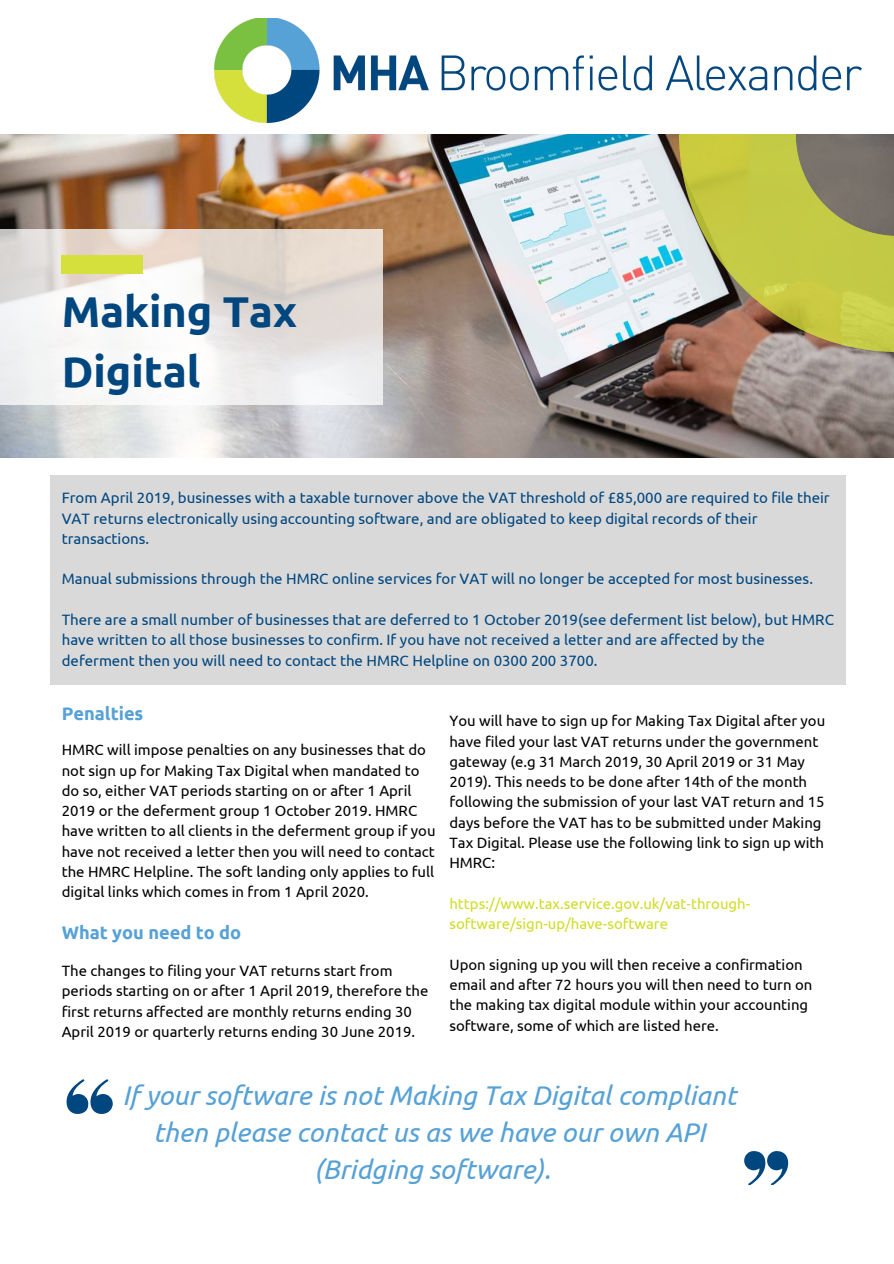
<style>
.page{position:relative;width:894px;height:1264px;background:#fff}
.page>*{position:absolute;margin:0;border:0;box-sizing:border-box;transform-origin:0 0}
.t1{font:700 43.05px/59.7px "Ubuntu";color:#00467f}
.t2{font:italic 27px/37.2px "Ubuntu";color:#56a1d5;text-align:center}
.t3{font:700 18.15px "Ubuntu";color:#56a1d5}
.t4{font:15px/20.2px "Ubuntu";color:#00467f}
.t5{font:14.85px/20.2px "Ubuntu";color:#000}
.t6{font:14.85px/20.2px "Ubuntu";color:#d0dc28}
</style>
<div class="page">
<img style="left:0;top:134px;width:893px;height:323px">
<svg style="left:0;top:229px;width:382px;height:175px"></svg>
<img style="left:679px;top:134px;width:214px;height:217px">
<div style="left:62px;top:255px;width:81px;height:18px;background:#d6e03d"></div>
<div style="left:50px;top:475px;width:469px;height:209px;background:#d9d9d9"></div>
<img style="left:215px;top:18px;width:646px;height:104px">
<div style="left:377px;top:475px;width:468px;height:209px;background:#d9d9d9"></div>
<svg style="left:744px;top:1151px;width:43px;height:33px"></svg>
<svg style="left:67px;top:1079px;width:46px;height:34px"></svg>
<h1 class="t1" style="left:62px;top:281px;width:237px">Making Tax<br>Digital</h1>
<p class="t4" style="left:62px;top:487px;width:769px">From April 2019, businesses with a taxable turnover above the VAT threshold of £85,000 are required to file their<br>VAT returns electronically usingaccounting software, and are obligated to keep digital records of their transactions.</p>
<p class="t4" style="left:62px;top:568px;width:752px">Manual submissions through the HMRC online services for VAT will no longer be accepted for most businesses.</p>
<p class="t4" style="left:62px;top:609px;width:773px">There are a small number of businesses that are deferred to 1 October 2019(see deferment list below), but HMRC have written to all those businesses to confirm. If you have not received a letter and are affected by the deferment then you will need to contact the HMRC Helpline on 0300 200 3700.</p>
<p class="t3" style="left:62px;top:703px;width:83px">Penalties</p>
<p class="t5" style="left:62px;top:739px;width:375px">HMRC will impose penalties on any businesses that do not sign up for Making Tax Digital when mandated to do so, either VAT periods starting on or after 1 April 2019 or the deferment group 1 October 2019. HMRC have written to all clients in the deferment group if you have not received a letter then you will need to contact the HMRC Helpline. The soft landing only applies to full digital links which comes in from 1 April 2020.</p>
<p class="t3" style="left:62px;top:922px;width:181px">What you need to do</p>
<p class="t5" style="left:62px;top:960px;width:368px">The changes to filing your VAT returns start from periods starting on or after 1 April 2019, therefore the first returns affected are monthly returns ending 30<br>April 2019 or quarterly returns ending 30 June 2019.</p>
<p class="t5" style="left:449px;top:710px;width:377px">You will have to sign up for Making Tax Digital after you have filed your last VAT returns under the government gateway (e.g 31 March 2019, 30 April 2019 or 31 May 2019). This needs to be done after 14th of the month following the submission of your last VAT return and 15 days before the VAT has to be submitted under Making Tax Digital. Please use the following link to sign up with HMRC:</p>
<p class="t6" style="left:449px;top:893px;width:302px">https://www.tax.service.gov.uk/vat-through&shy;software/sign-up/have-software</p>
<p class="t5" style="left:449px;top:954px;width:364px">Upon signing up you will then receive a confirmation email and after 72 hours you will then need to turn on the making tax digital module within your accounting software, some of which are listed here.</p>
<h2 class="t2" style="left:122px;top:1076px;width:615px">If your software is not Making Tax Digital compliant then please contact us as we have our own API (Bridging software).</h2>
</div>
